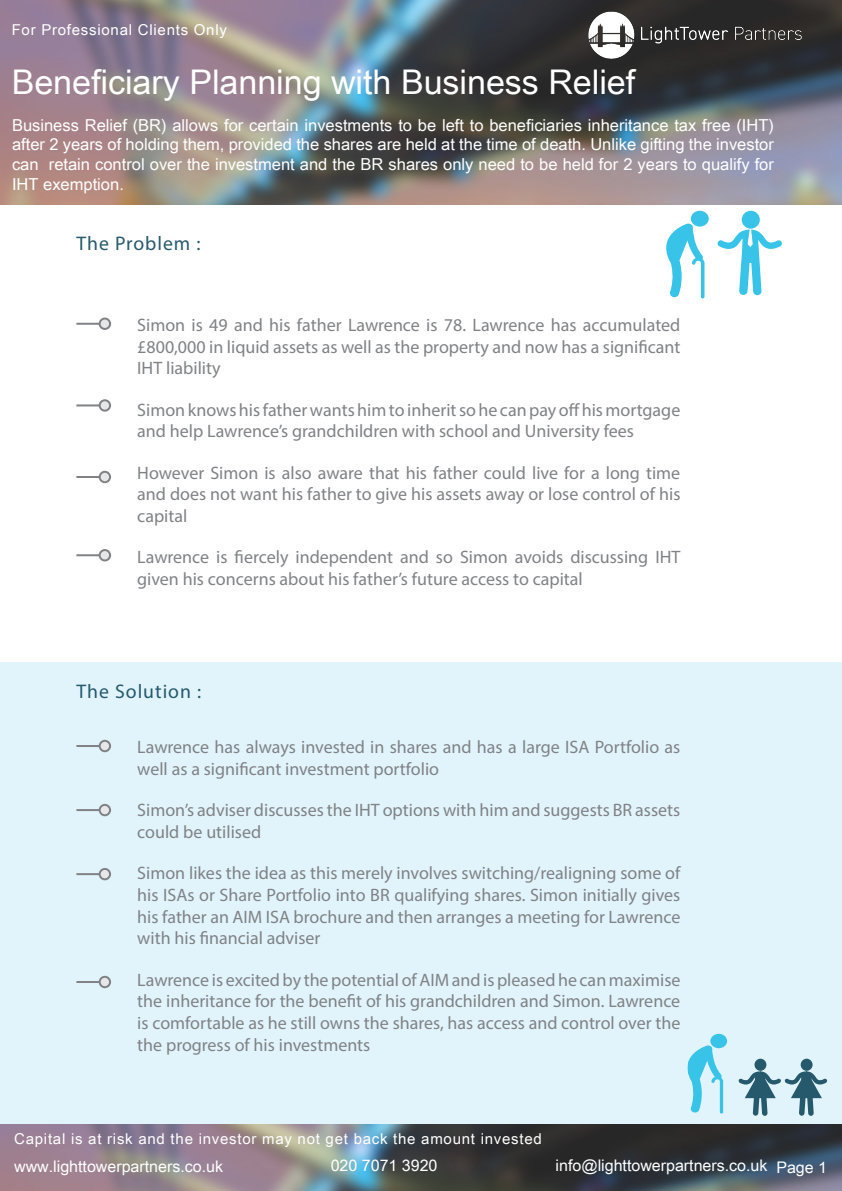
<style>
.page{position:relative;width:842px;height:1191px;background:#fff}
.page>*{position:absolute;margin:0;border:0;box-sizing:border-box;transform-origin:0 0}
.t1{font:34px "Arial Unicode MS";color:#fff}
.t2{font:19.7px "Myriad Pro";letter-spacing:.05em;color:#26596b}
.t3{font:18px/21.6px "Myriad Pro";color:#808285;text-align:justify}
.t4{font:16.5px/19.8px "Arial Unicode MS";color:#fff;text-align:justify}
.t5{font:16px "Arial Unicode MS";color:#fff}
.t6{font:15px "Arial Unicode MS";letter-spacing:.05em;color:#fff}
</style>
<div class="page">
<img style="left:0;top:1123px;width:842px;height:68px">
<div style="left:0;top:662px;width:842px;height:461px;background:#e1f4fc"></div>
<img style="left:0;top:0;width:842px;height:204px">
<svg style="left:666px;top:211px;width:43px;height:87px"></svg>
<div style="left:742px;top:211px;width:18px;height:18px;background:#37c4e8;border-radius:50%"></div>
<svg style="left:717px;top:229px;width:65px;height:66px"></svg>
<div style="left:754px;top:1058px;width:12px;height:12px;background:#26596b;border-radius:50%"></div>
<div style="left:801px;top:1058px;width:11px;height:12px;background:#26596b;border-radius:50%"></div>
<svg style="left:738px;top:1070px;width:89px;height:45px"></svg>
<svg style="left:687px;top:1033px;width:40px;height:80px"></svg>
<hr style="left:76px;top:323px;width:35px;height:2px;background:#808285">
<div style="left:100px;top:318px;width:10px;height:11px;background:#e6e7e9;border-radius:50%"></div>
<div style="left:99px;top:317px;width:12px;height:13px;border:2px solid #808285;border-radius:50%"></div>
<hr style="left:76px;top:404px;width:35px;height:2px;background:#808285">
<div style="left:100px;top:400px;width:10px;height:11px;background:#e6e7e9;border-radius:50%"></div>
<div style="left:99px;top:399px;width:12px;height:13px;border:2px solid #808285;border-radius:50%"></div>
<hr style="left:76px;top:476px;width:35px;height:2px;background:#808285">
<div style="left:100px;top:472px;width:10px;height:10px;background:#e6e7e9;border-radius:50%"></div>
<div style="left:99px;top:471px;width:12px;height:12px;border:2px solid #808285;border-radius:50%"></div>
<hr style="left:76px;top:554px;width:35px;height:2px;background:#808285">
<div style="left:100px;top:550px;width:10px;height:10px;background:#e6e7e9;border-radius:50%"></div>
<div style="left:99px;top:549px;width:12px;height:12px;border:2px solid #808285;border-radius:50%"></div>
<hr style="left:76px;top:745px;width:35px;height:2px;background:#808285">
<div style="left:100px;top:741px;width:10px;height:10px;background:#e6e7e9;border-radius:50%"></div>
<div style="left:99px;top:740px;width:12px;height:12px;border:2px solid #808285;border-radius:50%"></div>
<hr style="left:76px;top:809px;width:35px;height:2px;background:#808285">
<div style="left:100px;top:805px;width:10px;height:10px;background:#e6e7e9;border-radius:50%"></div>
<div style="left:99px;top:804px;width:12px;height:12px;border:2px solid #808285;border-radius:50%"></div>
<hr style="left:76px;top:873px;width:35px;height:2px;background:#808285">
<div style="left:100px;top:869px;width:10px;height:10px;background:#e6e7e9;border-radius:50%"></div>
<div style="left:99px;top:868px;width:12px;height:12px;border:2px solid #808285;border-radius:50%"></div>
<hr style="left:76px;top:981px;width:35px;height:2px;background:#808285">
<div style="left:100px;top:976px;width:10px;height:11px;background:#e6e7e9;border-radius:50%"></div>
<div style="left:99px;top:975px;width:12px;height:13px;border:2px solid #808285;border-radius:50%"></div>
<img style="left:587px;top:10px;width:217px;height:50px">
<p class="t6" style="left:12px;top:19px;width:217px">For Professional Clients Only</p>
<p class="t1" style="left:12px;top:57px;width:625px">Beneficiary Planning with Business Relief</p>
<p class="t4" style="left:12px;top:115px;width:763px">Business Relief (BR) allows for certain investments to be left to beneficiaries inheritance tax free (IHT) after 2 years of holding them, provided the shares are held at the time of death. Unlike gifting the investor can retain control over the investment and the BR shares only need to be held for 2 years to qualify for IHT exemption.</p>
<p class="t2" style="left:76px;top:231px;width:126px">The Problem :</p>
<p class="t3" style="left:137px;top:314px;width:545px">Simon is 49 and his father Lawrence is 78. Lawrence has accumulated £800,000 in liquid assets as well as the property and now has a significant IHT liability</p>
<p class="t3" style="left:137px;top:398px;width:545px">Simon knows his father wants him to inherit so he can pay off his mortgage and help Lawrence’s grandchildren with school and University fees</p>
<p class="t3" style="left:137px;top:462px;width:545px">However Simon is also aware that his father could live for a long time and does not want his father to give his assets away or lose control of his capital</p>
<p class="t3" style="left:137px;top:546px;width:544px">Lawrence is fiercely independent and so Simon avoids discussing IHT given his concerns about his father’s future access to capital</p>
<p class="t2" style="left:76px;top:679px;width:126px">The Solution :</p>
<p class="t3" style="left:137px;top:736px;width:545px">Lawrence has always invested in shares and has a large ISA Portfolio as well as a significant investment portfolio</p>
<p class="t3" style="left:137px;top:799px;width:544px">Simon’s adviser discusses the IHT options with him and suggests BR assets could be utilised</p>
<p class="t3" style="left:137px;top:862px;width:545px">Simon likes the idea as this merely involves switching/realigning some of his ISAs or Share Portfolio into BR qualifying shares. Simon initially gives his father an AIM ISA brochure and then arranges a meeting for Lawrence with his financial adviser</p>
<p class="t3" style="left:137px;top:968px;width:545px">Lawrence is excited by the potential of AIM and is pleased he can maximise the inheritance for the benefit of his grandchildren and Simon. Lawrence is comfortable as he still owns the shares, has access and control over the the progress of his investments</p>
<p class="t6" style="left:14px;top:1128px;width:529px">Capital is at risk and the investor may not get back the amount invested</p>
<p class="t5" style="left:14px;top:1154px;width:210px">www.lighttowerpartners.co.uk</p>
<p class="t5" style="left:331px;top:1154px;width:108px">020 7071 3920</p>
<p class="t5" style="left:556px;top:1154px;width:273px">info@lighttowerpartners.co.uk Page 1</p>
</div>
